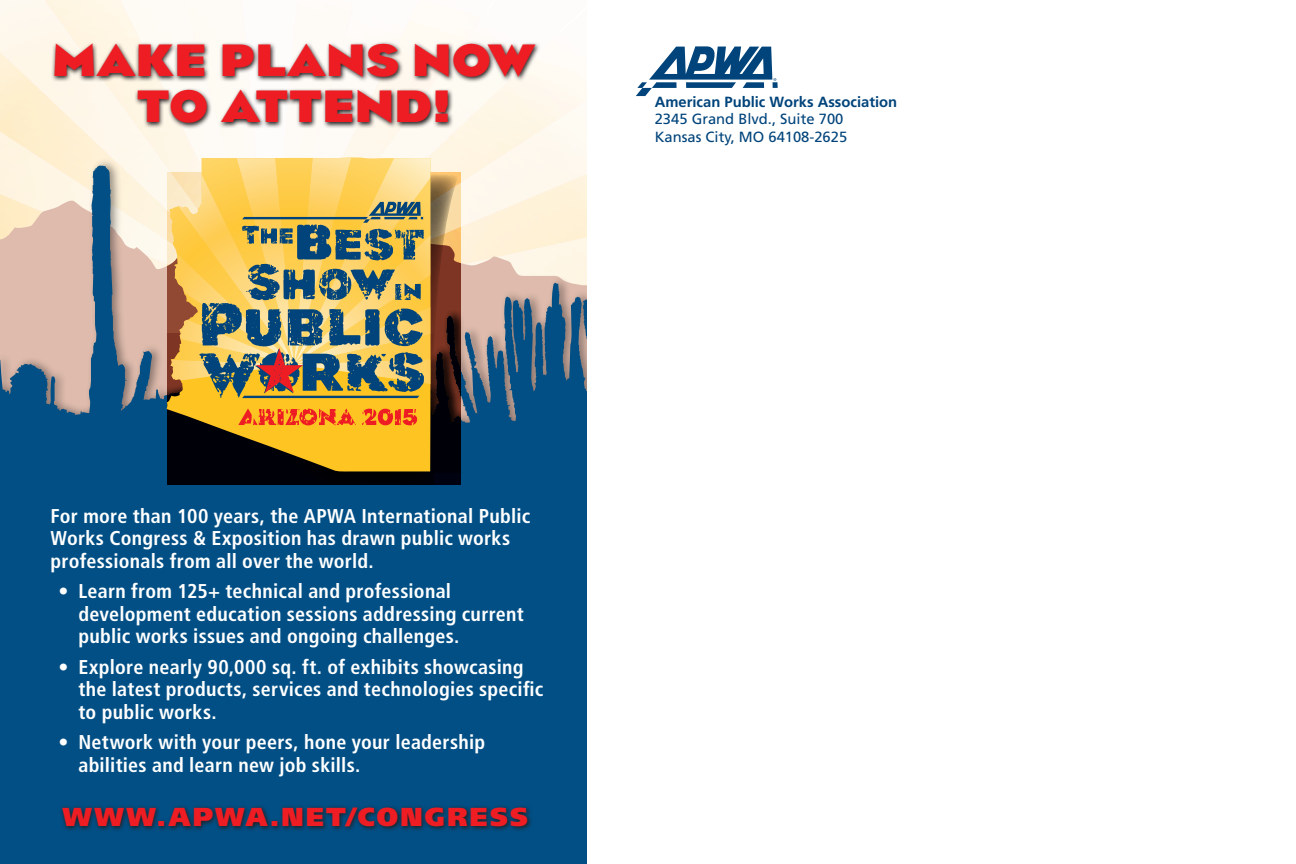
<style>
.page{position:relative;width:1296px;height:864px;background:#fff}
.page>*{position:absolute;margin:0;border:0;box-sizing:border-box;transform-origin:0 0}
.t1{font:700 42px/46px "Recovery";letter-spacing:.015em;color:#ee1d23;text-align:center;scale:1.04 1}
.t2{font:900 26px "Frutiger LT";letter-spacing:.09em;color:#ee1d23}
.t3{font:700 condensed 20px/22.4px "Frutiger LT";letter-spacing:.015em;color:#fff}
.t4{font:14.8px/17.2px "Frutiger LT";color:#00447b}
.t5{font:700 14.8px "Frutiger LT";color:#00447b}
</style>
<div class="page">
<div style="left:0;top:485px;width:587px;height:379px;background:#014f85"></div>
<svg style="left:0;top:0;width:778px;height:485px"></svg>
<svg style="left:60px;top:804px;width:473px;height:28px;background:#0e3b5c"></svg>
<h1 class="t1" style="left:52px;top:38px;width:466px">MAKE PLANS NOW<br>TO ATTEND!</h1>
<p class="t5" style="left:655px;top:93px;width:244px">American Public Works Association</p>
<p class="t4" style="left:655px;top:111px;width:194px">2345 Grand Blvd., Suite 700<br>Kansas City, MO 64108-2625</p>
<p class="t3" style="left:50px;top:505px;width:481px">For more than 100 years, the APWA International Public<br>Works Congress &amp; Exposition has drawn public works professionals from all over the world.</p>
<p class="t3" style="left:78px;top:580px;width:447px;text-indent:-20px">• Learn from 125+ technical and professional development education sessions addressing current public works issues and ongoing challenges.</p>
<p class="t3" style="left:78px;top:656px;width:466px;text-indent:-20px">• Explore nearly 90,000 sq. ft. of exhibits showcasing the latest products, services and technologies specific to public works.</p>
<p class="t3" style="left:78px;top:731px;width:408px;text-indent:-20px">• Network with your peers, hone your leadership abilities and learn new job skills.</p>
<h2 class="t2" style="left:63px;top:801px;width:467px">WWW.APWA.NET/CONGRESS</h2>
</div>
